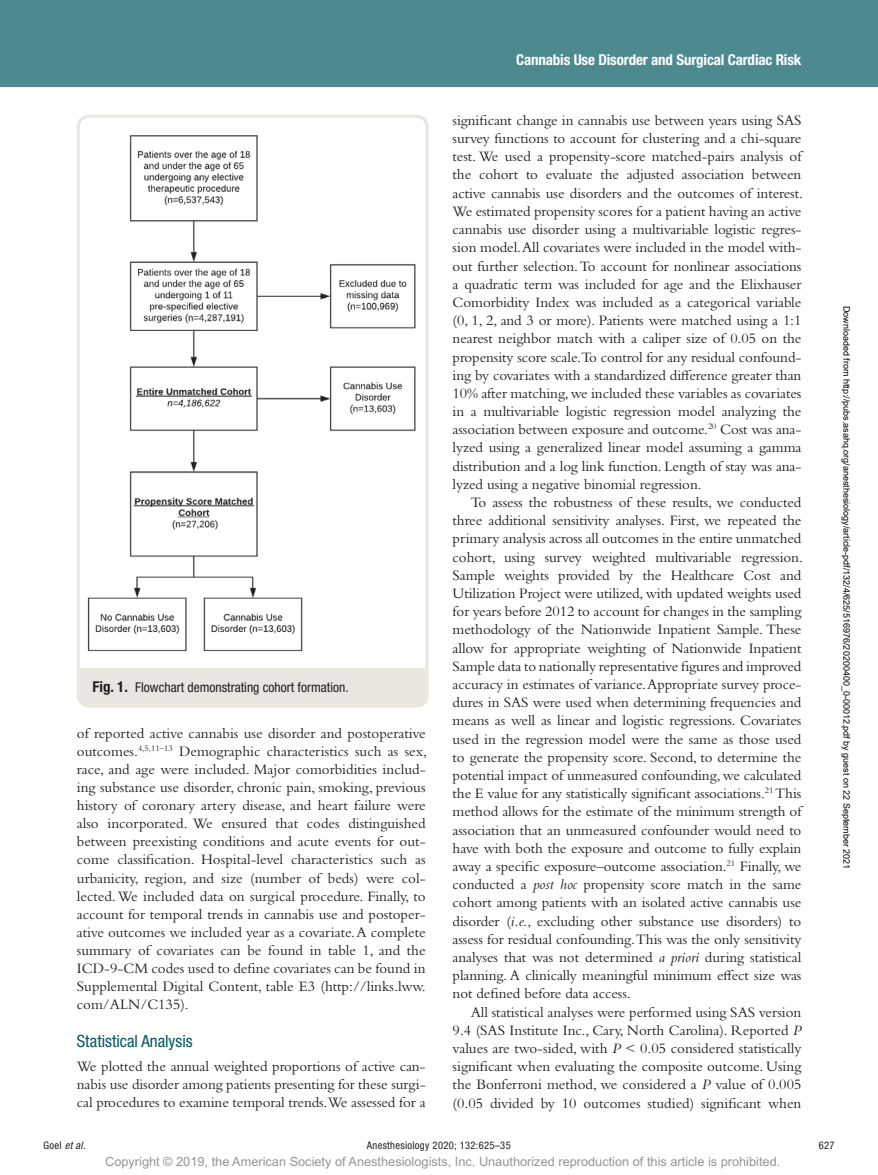
<style>
.page{position:relative;width:878px;height:1175px;background:#fff}
.page>*{position:absolute;margin:0;border:0;box-sizing:border-box;transform-origin:0 0}
.t1{font:condensed 16.8px "Helvetica Neue LT Std";color:#005861}
.t2{font:15px/18.1px "Bembo Std";letter-spacing:-.005em;color:#231f20;text-align:justify}
.t3{font:700 condensed 15px "Helvetica Neue LT Std";letter-spacing:-.01em;color:#fff}
.t4{font:condensed 13.5px "Helvetica Neue LT Std";color:#231f20}
.t5{font:12.75px "Arial MT Std";color:#939598}
.t6{font:condensed 10.5px "Helvetica Neue LT Std";letter-spacing:.03em;color:#231f20}
.t7{font:italic condensed 10.5px "Helvetica Neue LT Std";color:#231f20}
.t8{font:9px "Arial";color:#000}
.s1{font-weight:700;font-size:15px}
.s2{font-style:italic}
.s3{font-style:normal}
</style>
<div class="page">
<div style="left:0;top:0;width:878px;height:86px;background:#4d8a90"></div>
<img style="left:88px;top:135px;width:328px;height:516px">
<div style="left:80px;top:668px;width:345px;height:36px;background:#e9e6df"></div>
<div style="left:77px;top:115px;width:351px;height:592px;border:3px solid #e9e6df;border-radius:11px"></div>
<p class="t4" style="left:93px;top:679px;width:257px"><span class="s1">Fig. 1.</span> Flowchart demonstrating cohort formation.</p>
<p class="t2" style="left:77px;top:724px;width:352px">of reported active cannabis use disorder and postoperative outcomes.<sup>4,5,11–13</sup> Demographic characteristics such as sex, race, and age were included. Major comorbidities includ&shy;ing substance use disorder, chronic pain, smoking, previous history of coronary artery disease, and heart failure were also incorporated. We ensured that codes distinguished between preexisting conditions and acute events for out&shy;come classification. Hospital-level characteristics such as urbanicity, region, and size (number of beds) were col&shy;lected. We included data on surgical procedure. Finally, to account for temporal trends in cannabis use and postoper&shy;ative outcomes we included year as a covariate. A complete summary of covariates can be found in table 1, and the ICD-9-CM codes used to define covariates can be found in Supplemental Digital Content, table E3 (http://links.lww. com/ALN/C135).</p>
<p class="t1" style="left:77px;top:1030px;width:117px">Statistical Analysis</p>
<p class="t2" style="left:77px;top:1057px;width:350px">We plotted the annual weighted proportions of active can&shy;nabis use disorder among patients presenting for these surgi&shy;cal procedures to examine temporal trends.We assessed for a</p>
<p class="t3" style="left:516px;top:51px;width:287px">Cannabis Use Disorder and Surgical Cardiac Risk</p>
<p class="t2" style="left:452px;top:111px;width:352px">significant change in cannabis use between years using SAS survey functions to account for clustering and a chi-square test. We used a propensity-score matched-pairs analysis of the cohort to evaluate the adjusted association between active cannabis use disorders and the outcomes of interest.<br>We estimated propensity scores for a patient having an active cannabis use disorder using a multivariable logistic regres&shy;sion model. All covariates were included in the model with&shy;out further selection. To account for nonlinear associations a quadratic term was included for age and the Elixhauser Comorbidity Index was included as a categorical variable (0, 1, 2, and 3 or more). Patients were matched using a 1:1 nearest neighbor match with a caliper size of 0.05 on the propensity score scale.To control for any residual confound&shy;ing by covariates with a standardized difference greater than 10% after matching, we included these variables as covariates in a multivariable logistic regression model analyzing the association between exposure and outcome.<sup>20</sup> Cost was ana&shy;lyzed using a generalized linear model assuming a gamma distribution and a log link function. Length of stay was ana&shy;lyzed using a negative binomial regression.</p>
<p class="t2" style="left:452px;top:493px;width:352px;text-indent:18px">To assess the robustness of these results, we conducted three additional sensitivity analyses. First, we repeated the primary analysis across all outcomes in the entire unmatched cohort, using survey weighted multivariable regression.<br>Sample weights provided by the Healthcare Cost and Utilization Project were utilized, with updated weights used for years before 2012 to account for changes in the sampling methodology of the Nationwide Inpatient Sample. These allow for appropriate weighting of Nationwide Inpatient Sample data to nationally representative figures and improved accuracy in estimates of variance. Appropriate survey proce&shy;dures in SAS were used when determining frequencies and means as well as linear and logistic regressions. Covariates used in the regression model were the same as those used to generate the propensity score. Second, to determine the potential impact of unmeasured confounding, we calculated the E value for any statistically significant associations.<sup>21</sup> This method allows for the estimate of the minimum strength of association that an unmeasured confounder would need to have with both the exposure and outcome to fully explain away a specific exposure–outcome association.<sup>21</sup> Finally, we conducted a <span class="s2">post hoc</span> propensity score match in the same cohort among patients with an isolated active cannabis use disorder (<span class="s2">i.e.</span>, excluding other substance use disorders) to assess for residual confounding.This was the only sensitivity analyses that was not determined <span class="s2">a priori</span> during statistical planning. A clinically meaningful minimum effect size was not defined before data access.</p>
<p class="t2" style="left:452px;top:1002px;width:350px;text-indent:18px">All statistical analyses were performed using SAS version 9.4 (SAS Institute Inc., Cary, North Carolina). Reported <span class="s2">P </span>values are two-sided, with <span class="s2">P</span> &lt; 0.05 considered statistically significant when evaluating the composite outcome. Using the Bonferroni method, we considered a <span class="s2">P</span> value of 0.005 (0.05 divided by 10 outcomes studied) significant when</p>
<p class="t8" style="left:850px;top:306px;width:565px;rotate:90deg">Downloaded from http://pubs.asahq.org/anesthesiology/article-pdf/132/4/625/516976/20200400_0-00012.pdf by guest on 22 September 2021</p>
<p class="t7" style="left:44px;top:1139px;width:43px"><span class="s3">Goel</span> et al.</p>
<p class="t6" style="left:367px;top:1139px;width:145px">Anesthesiology 2020; 132:625–35</p>
<p class="t6" style="left:818px;top:1139px;width:17px">627</p>
<p class="t5" style="left:105px;top:1154px;width:676px">Copyright © 2019, the American Society of Anesthesiologists, Inc. Unauthorized reproduction of this article is prohibited.</p>
</div>
